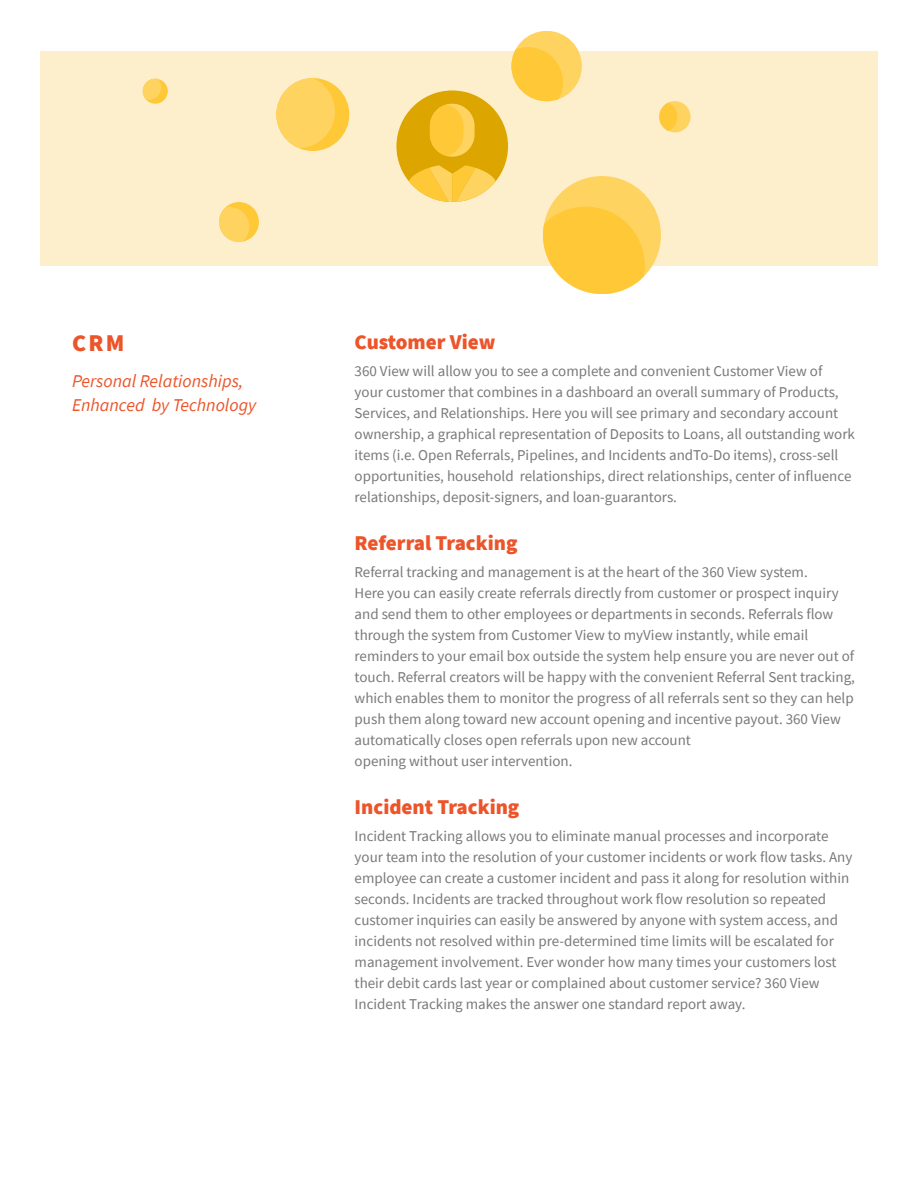
<style>
.page{position:relative;width:918px;height:1188px;background:#fff}
.page>*{position:absolute;margin:0;border:0;box-sizing:border-box;transform-origin:0 0}
.Section_Title{font:900 24px "Source Sans Pro";color:#ec542a}
.t1{font:900 21px "Source Sans Pro";color:#ec542a}
.Category{font:italic 18px/24px "Source Sans Pro";color:#ec542a}
.Body{font:15px/21px "Source Sans Pro";color:#7a797a}
</style>
<div class="page">
<div style="left:40px;top:51px;width:838px;height:215px;background:#feefcc"></div>
<div style="left:276px;top:78px;width:73px;height:73px;background:#ffc837;border-radius:50%"></div>
<svg style="left:276px;top:78px;width:59px;height:70px"></svg>
<div style="left:543px;top:176px;width:118px;height:118px;background:#ffd35f;border-radius:50%"></div>
<svg style="left:543px;top:207px;width:102px;height:87px"></svg>
<div style="left:511px;top:31px;width:71px;height:70px;background:#ffd35f;border-radius:50%"></div>
<svg style="left:511px;top:47px;width:52px;height:54px"></svg>
<div style="left:219px;top:202px;width:40px;height:40px;background:#ffc837;border-radius:50%"></div>
<svg style="left:219px;top:207px;width:30px;height:35px"></svg>
<div style="left:659px;top:101px;width:32px;height:31px;background:#ffd35f;border-radius:50%"></div>
<svg style="left:659px;top:101px;width:18px;height:31px"></svg>
<div style="left:143px;top:79px;width:25px;height:25px;background:#ffc837;border-radius:50%"></div>
<svg style="left:143px;top:79px;width:18px;height:21px"></svg>
<div style="left:396px;top:90px;width:112px;height:112px;background:#dca500;border-radius:50%"></div>
<svg style="left:408px;top:165px;width:89px;height:37px"></svg>
<svg style="left:430px;top:104px;width:45px;height:53px"></svg>
<p class="Section_Title" style="left:72px;top:326px;width:54px">CRM</p>
<p class="Category" style="left:72px;top:369px;width:186px">Personal Relationships,<br>Enhanced by Technology</p>
<h4 class="t1" style="left:355px;top:327px;width:142px">Customer View</h4>
<p class="Body" style="left:355px;top:360px;width:502px">360 View will allow you to see a complete and convenient Customer View of<br>your customer that combines in a dashboard an overall summary of Products, Services, and Relationships. Here you will see primary and secondary account ownership, a graphical representation of Deposits to Loans, all outstanding work items (i.e. Open Referrals, Pipelines, and Incidents andTo-Do items), cross-sell opportunities, household relationships, direct relationships, center of influence relationships, deposit-signers, and loan-guarantors.</p>
<h4 class="t1" style="left:355px;top:528px;width:164px">Referral Tracking</h4>
<p class="Body" style="left:355px;top:561px;width:502px">Referral tracking and management is at the heart of the 360 View system.<br>Here you can easily create referrals directly from customer or prospect inquiry and send them to other employees or departments in seconds. Referrals flow through the system from Customer View to myView instantly, while email reminders to your email box outside the system help ensure you are never out of touch. Referral creators will be happy with the convenient Referral Sent tracking, which enables them to monitor the progress of all referrals sent so they can help push them along toward new account opening and incentive payout. 360 View automatically closes open referrals upon new account<br>opening without user intervention.</p>
<h4 class="t1" style="left:355px;top:792px;width:166px">Incident Tracking</h4>
<p class="Body" style="left:355px;top:825px;width:499px">Incident Tracking allows you to eliminate manual processes and incorporate your team into the resolution of your customer incidents or work flow tasks. Any employee can create a customer incident and pass it along for resolution within seconds. Incidents are tracked throughout work flow resolution so repeated customer inquiries can easily be answered by anyone with system access, and incidents not resolved within pre-determined time limits will be escalated for management involvement. Ever wonder how many times your customers lost their debit cards last year or complained about customer service? 360 View Incident Tracking makes the answer one standard report away.</p>
</div>
